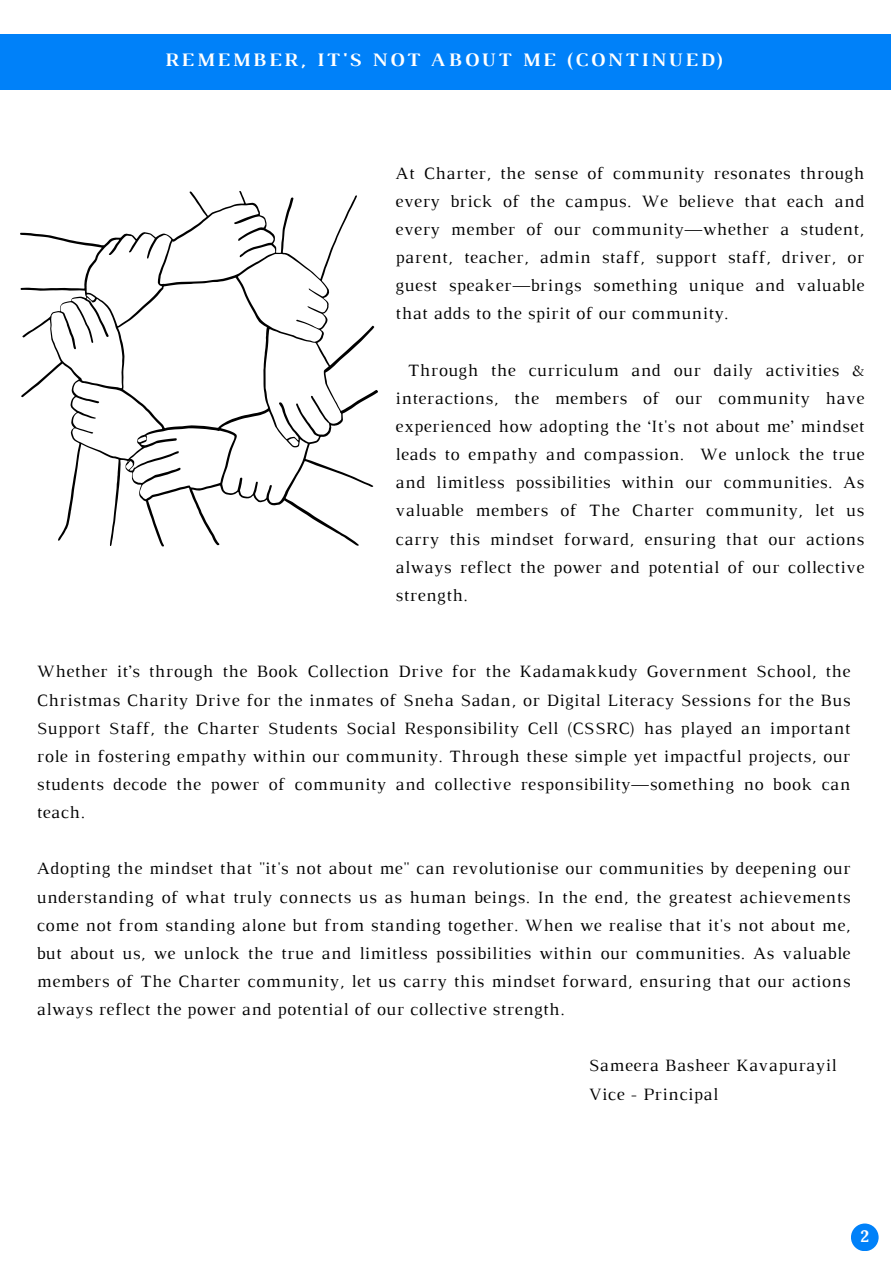
<style>
.page{position:relative;width:894px;height:1264px;background:#fff}
.page>*{position:absolute;margin:0;border:0;box-sizing:border-box;transform-origin:0 0}
.t1{font:700 19.5px "Luthier";letter-spacing:.14em;color:#fff}
.t2{font:17.55px/28.2px "Luthier";letter-spacing:.03em;color:#000;text-align:justify}
.t3{font:700 16.5px "Lora";color:#fff}
</style>
<div class="page">
<div style="left:0;top:34px;width:890px;height:55px;background:#0081f9"></div>
<div style="left:850px;top:1223px;width:28px;height:28px;background:#0081f9;border-radius:50%"></div>
<svg style="left:20px;top:191px;width:358px;height:355px"></svg>
<p class="t1" style="left:165px;top:53px;width:559px">REMEMBER, IT'S NOT ABOUT ME (CONTINUED)</p>
<p class="t2" style="left:395px;top:160px;width:470px">At Charter, the sense of community resonates through every brick of the campus. We believe that each and every member of our community—whether a student, parent, teacher, admin staff, support staff, driver, or guest speaker—brings something unique and valuable that adds to the spirit of our community.</p>
<p class="t2" style="left:395px;top:357px;width:470px;text-indent:12px">Through the curriculum and our daily activities &amp; interactions, the members of our community have experienced how adopting the ‘It's not about me’ mindset leads to empathy and compassion. We unlock the true and limitless possibilities within our communities. As valuable members of The Charter community, let us carry this mindset forward, ensuring that our actions always reflect the power and potential of our collective strength.</p>
<p class="t2" style="left:37px;top:659px;width:814px">Whether it’s through the Book Collection Drive for the Kadamakkudy Government School, the Christmas Charity Drive for the inmates of Sneha Sadan, or Digital Literacy Sessions for the Bus Support Staff, the Charter Students Social Responsibility Cell (CSSRC) has played an important role in fostering empathy within our community. Through these simple yet impactful projects, our students decode the power of community and collective responsibility—something no book can teach.</p>
<p class="t2" style="left:37px;top:856px;width:814px">Adopting the mindset that "it's not about me" can revolutionise our communities by deepening our understanding of what truly connects us as human beings. In the end, the greatest achievements come not from standing alone but from standing together. When we realise that it's not about me, but about us, we unlock the true and limitless possibilities within our communities. As valuable members of The Charter community, let us carry this mindset forward, ensuring that our actions always reflect the power and potential of our collective strength.</p>
<p class="t2" style="left:588px;top:1052px;width:249px">Sameera Basheer Kavapurayil<br>Vice - Principal</p>
<p class="t3" style="left:860px;top:1225px;width:10px">2</p>
</div>
